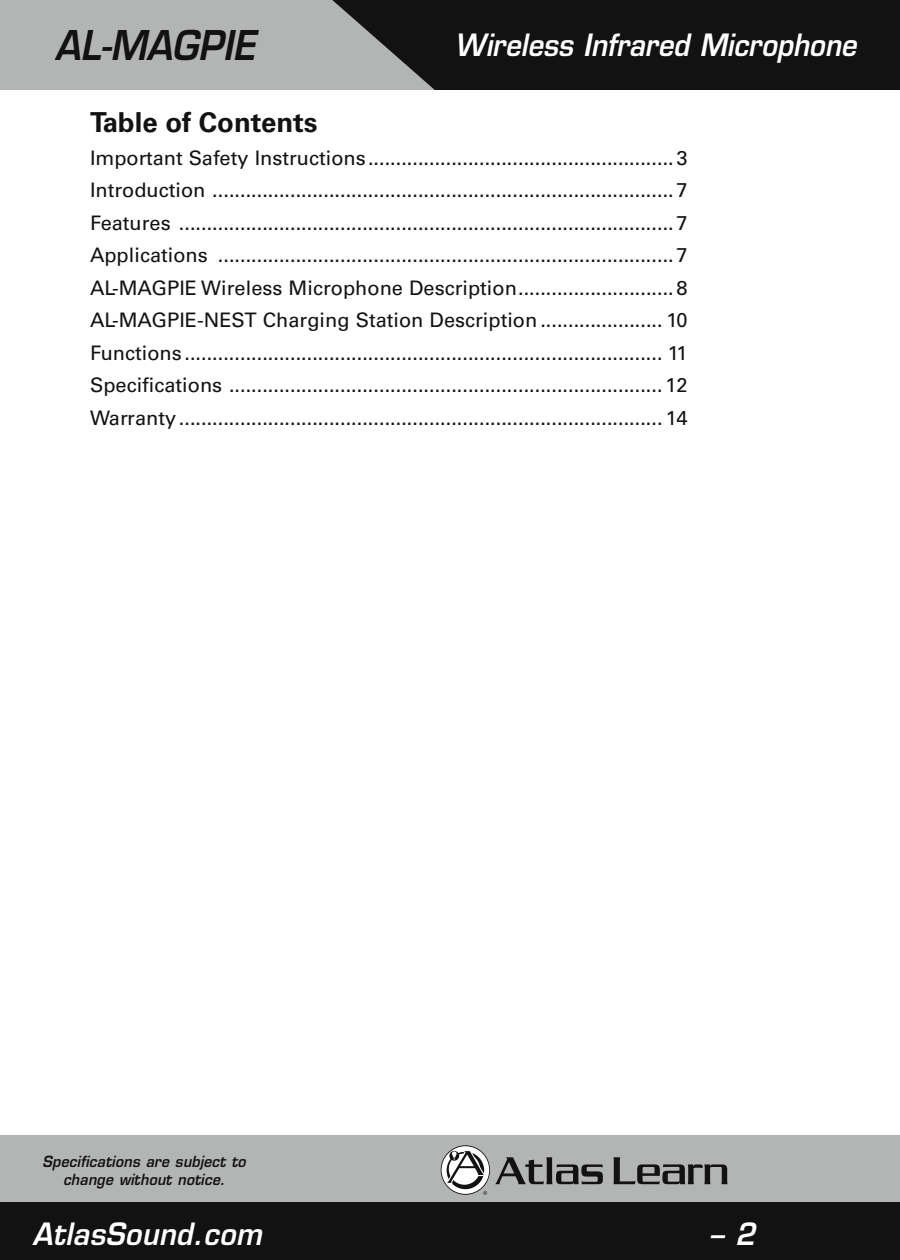
<style>
.page{position:relative;width:900px;height:1260px;background:#fff}
.page>*{position:absolute;margin:0;border:0;box-sizing:border-box;transform-origin:0 0}
.t1{font:italic 600 40px "Eurostile";color:#121212;scale:.9 1}
.t2{font:italic 600 30px "Eurostile";color:#fff;scale:.9 1}
.t3{font:italic 600 30px "Eurostile";color:#fff;scale:.94 1}
.t4{font:700 27.5px "Univers LT Std";color:#121212}
.t5{font:20px/32.5px "Univers LT Std";color:#121212;text-align:justify}
.t6{font:italic 600 15px/18px "Eurostile";letter-spacing:.015em;color:#121212;text-align:center;scale:.94 1}
</style>
<div class="page">
<div style="left:0;top:0;width:900px;height:90px;background:#121212"></div>
<svg style="left:0;top:0;width:435px;height:90px"></svg>
<div style="left:0;top:1135px;width:900px;height:125px;background:#b3b5b4"></div>
<div style="left:0;top:1202px;width:900px;height:58px;background:#121212"></div>
<svg style="left:495px;top:1157px;width:108px;height:27px"></svg>
<svg style="left:441px;top:1145px;width:49px;height:50px"></svg>
<div style="left:442px;top:1146px;width:47px;height:48px;background:#fff;border-radius:50%"></div>
<svg style="left:613px;top:1157px;width:115px;height:27px"></svg>
<svg style="left:446px;top:1150px;width:41px;height:45px"></svg>
<h1 class="t1" style="left:55px;top:20px;width:224px">AL-MAGPIE</h1>
<h2 class="t2" style="left:455px;top:26px;width:447px">Wireless Infrared Microphone</h2>
<h3 class="t4" style="left:90px;top:107px;width:229px">Table of Contents</h3>
<p class="t5" style="left:90px;top:142px;width:599px">Important Safety Instructions.......................................................3<br>Introduction ...................................................................................7<br>Features .........................................................................................7<br>Applications ..................................................................................7<br>AL-MAGPIE Wireless Microphone Description............................8<br>AL-MAGPIE-NEST Charging Station Description...................... 10<br>Functions ...................................................................................... 11<br>Specifications .............................................................................. 12<br>Warranty....................................................................................... 14</p>
<p class="t6" style="left:42px;top:1152px;width:218px">Specifications are subject to change without notice.</p>
<h2 class="t3" style="left:32px;top:1215px;width:246px">AtlasSound.com</h2>
<h2 class="t3" style="left:710px;top:1215px;width:50px">– 2</h2>
</div>
